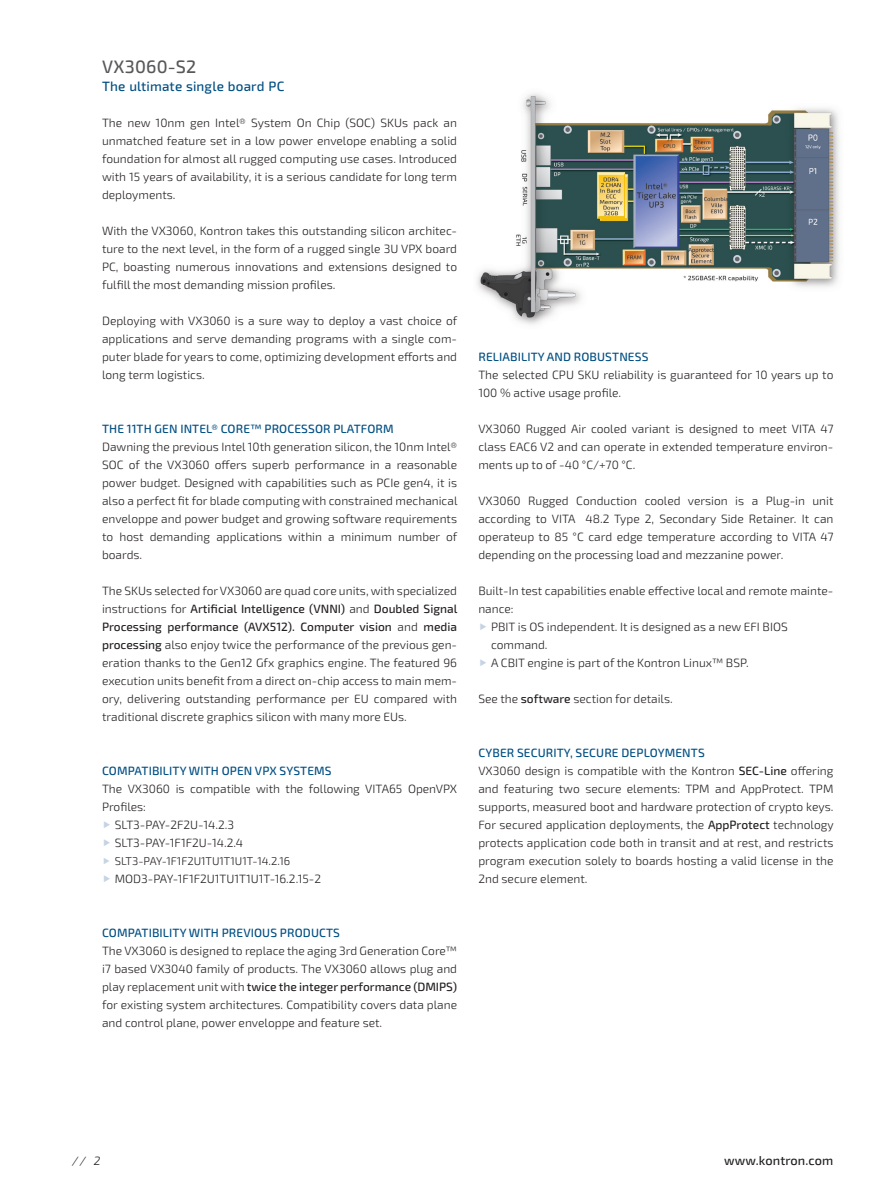
<style>
.page{position:relative;width:893px;height:1191px;background:#fff}
.page>*{position:absolute;margin:0;border:0;box-sizing:border-box;transform-origin:0 0}
.Head_12_14pt_med_gre{font:500 18px "Sn T";letter-spacing:.015em;color:#57585a}
.Product_name_9_12pt{font:500 13.5px "Sn T";letter-spacing:.01em;color:#004f83}
.t1{font:500 12.75px "Sn T";letter-spacing:.01em;color:#231f20}
.Copy_8_12pt_fully_al{font:300 12px/18px "Sn T";color:#231f20;text-align:justify}
.Copy_8_12pt_fully_al-2{font:500 12px "Sn T";letter-spacing:.01em;color:#004f83}
.t2{font:italic 300 12px "Sn T";color:#231f20}
.t3{font:300 11.25px "Sn T";color:#231f20}
.s1{font-weight:500}
</style>
<div class="page">
<img style="left:477px;top:93px;width:363px;height:232px">
<p class="Head_12_14pt_med_gre" style="left:102px;top:56px;width:96px">VX3060-S2</p>
<p class="Product_name_9_12pt" style="left:102px;top:78px;width:184px">The ultimate single board PC</p>
<p class="Copy_8_12pt_fully_al" style="left:102px;top:114px;width:357px">The new 10nm gen Intel® System On Chip (SOC) SKUs pack an unmatched feature set in a low power envelope enabling a solid foundation for almost all rugged computing use cases. Introduced with 15 years of availability, it is a serious candidate for long term deployments.</p>
<p class="Copy_8_12pt_fully_al" style="left:102px;top:222px;width:357px">With the VX3060, Kontron takes this outstanding silicon architec&shy;ture to the next level, in the form of a rugged single 3U VPX board PC, boasting numerous innovations and extensions designed to fulfill the most demanding mission profiles.</p>
<p class="Copy_8_12pt_fully_al" style="left:102px;top:312px;width:357px">Deploying with VX3060 is a sure way to deploy a vast choice of applications and serve demanding programs with a single com&shy;puter blade for years to come, optimizing development efforts and long term logistics.</p>
<p class="Copy_8_12pt_fully_al-2" style="left:102px;top:421px;width:293px">THE 11TH GEN INTEL® CORE™ PROCESSOR PLATFORM</p>
<p class="Copy_8_12pt_fully_al" style="left:102px;top:438px;width:357px">Dawning the previous Intel 10th generation silicon, the 10nm Intel® SOC of the VX3060 offers superb performance in a reasonable power budget. Designed with capabilities such as PCIe gen4, it is also a perfect fit for blade computing with constrained mechanical enveloppe and power budget and growing software requirements to host demanding applications within a minimum number of boards.</p>
<p class="Copy_8_12pt_fully_al" style="left:102px;top:582px;width:357px">The SKUs selected for VX3060 are quad core units, with specialized instructions for <span class="s1">Artificial Intelligence (VNNI)</span> and <span class="s1">Doubled Signal Processing performance (AVX512). Computer vision</span> and <span class="s1">media processing</span> also enjoy twice the performance of the previous gen&shy;eration thanks to the Gen12 Gfx graphics engine. The featured 96 execution units benefit from a direct on-chip access to main mem&shy;ory, delivering outstanding performance per EU compared with traditional discrete graphics silicon with many more EUs.</p>
<p class="Copy_8_12pt_fully_al-2" style="left:102px;top:763px;width:231px">COMPATIBILITY WITH OPEN VPX SYSTEMS</p>
<p class="Copy_8_12pt_fully_al" style="left:102px;top:780px;width:357px">The VX3060 is compatible with the following VITA65 OpenVPX<br>Profiles:</p>
<p class="Copy_8_12pt_fully_al" style="left:115px;top:816px;width:121px">SLT3-PAY-2F2U-14.2.3</p>
<p class="Copy_8_12pt_fully_al" style="left:115px;top:834px;width:130px">SLT3-PAY-1F1F2U-14.2.4</p>
<p class="t3" style="left:115px;top:854px;width:177px">SLT3-PAY-1F1F2U1TU1T1U1T-14.2.16</p>
<p class="Copy_8_12pt_fully_al" style="left:115px;top:870px;width:208px">MOD3-PAY-1F1F2U1TU1T1U1T-16.2.15-2</p>
<p class="Copy_8_12pt_fully_al-2" style="left:102px;top:925px;width:239px">COMPATIBILITY WITH PREVIOUS PRODUCTS</p>
<p class="Copy_8_12pt_fully_al" style="left:102px;top:942px;width:357px">The VX3060 is designed to replace the aging 3rd Generation Core™ i7 based VX3040 family of products. The VX3060 allows plug and play replacement unit with <span class="s1">twice the integer performance (DMIPS) </span>for existing system architectures. Compatibility covers data plane and control plane, power enveloppe and feature set.</p>
<p class="Copy_8_12pt_fully_al-2" style="left:478px;top:349px;width:171px">RELIABILITY AND ROBUSTNESS</p>
<p class="Copy_8_12pt_fully_al" style="left:478px;top:366px;width:357px">The selected CPU SKU reliability is guaranteed for 10 years up to<br>100 % active usage profile.</p>
<p class="Copy_8_12pt_fully_al" style="left:478px;top:420px;width:357px">VX3060 Rugged Air cooled variant is designed to meet VITA 47 class EAC6 V2 and can operate in extended temperature environ&shy;ments up to of -40 °C/+70 °C.</p>
<p class="Copy_8_12pt_fully_al" style="left:478px;top:492px;width:357px">VX3060 Rugged Conduction cooled version is a Plug-in unit according to VITA 48.2 Type 2, Secondary Side Retainer. It can operateup to 85 °C card edge temperature according to VITA 47 depending on the processing load and mezzanine power.</p>
<p class="Copy_8_12pt_fully_al" style="left:478px;top:582px;width:357px">Built-In test capabilities enable effective local and remote mainte&shy;nance:</p>
<p class="Copy_8_12pt_fully_al" style="left:491px;top:618px;width:298px">PBIT is OS independent. It is designed as a new EFI BIOS command.</p>
<p class="Copy_8_12pt_fully_al" style="left:491px;top:654px;width:259px">A CBIT engine is part of the Kontron Linux™ BSP.</p>
<p class="Copy_8_12pt_fully_al" style="left:478px;top:690px;width:196px">See the <span class="s1">software</span> section for details.</p>
<p class="Copy_8_12pt_fully_al-2" style="left:478px;top:745px;width:228px">CYBER SECURITY, SECURE DEPLOYMENTS</p>
<p class="Copy_8_12pt_fully_al" style="left:478px;top:762px;width:357px">VX3060 design is compatible with the Kontron <span class="s1">SEC-Line</span> offering and featuring two secure elements: TPM and AppProtect. TPM supports, measured boot and hardware protection of crypto keys.<br>For secured application deployments, the <span class="s1">AppProtect</span> technology protects application code both in transit and at rest, and restricts program execution solely to boards hosting a valid license in the 2nd secure element.</p>
<p class="t2" style="left:72px;top:1153px;width:30px">// 2</p>
<p class="t1" style="left:724px;top:1153px;width:111px">www.kontron.com</p>
</div>
